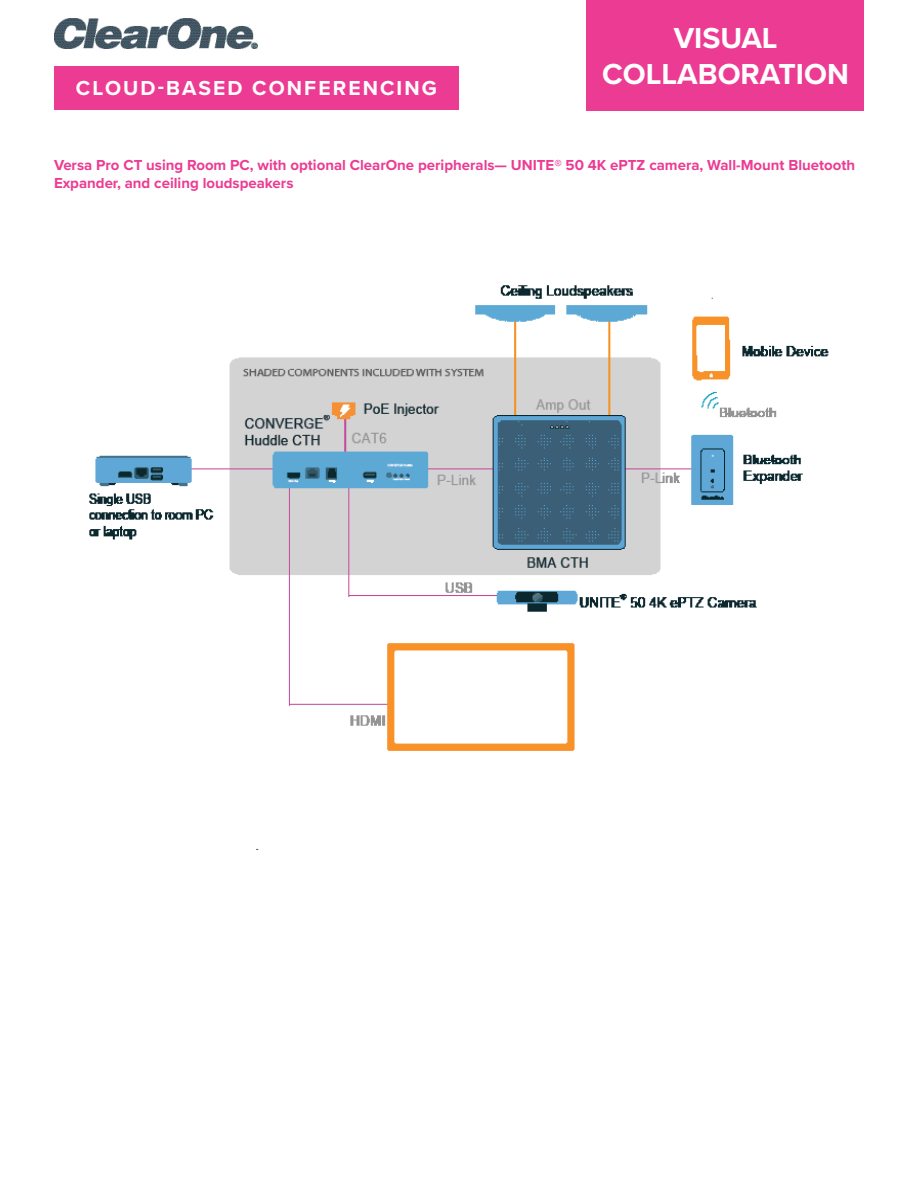
<style>
.page{position:relative;width:918px;height:1188px;background:#fff}
.page>*{position:absolute;margin:0;border:0;box-sizing:border-box;transform-origin:0 0}
.t1{font:700 30px/36px "Proxima Nova";color:#fff;text-align:center}
.t2{font:700 21px "Proxima Nova";letter-spacing:.1em;color:#fff}
.t3{font:700 15px/18px "Proxima Nova";color:#ec3b93}
</style>
<div class="page">
<div style="left:587px;top:0;width:277px;height:110px;background:#ec3b93"></div>
<div style="left:54px;top:66px;width:405px;height:44px;background:#ec3b93"></div>
<img style="left:55px;top:19px;width:203px;height:29px">
<img style="left:89px;top:285px;width:740px;height:565px">
<p class="t2" style="left:76px;top:73px;width:363px">CLOUD-BASED CONFERENCING</p>
<p class="t1" style="left:602px;top:19px;width:248px">VISUAL<br>COLLABORATION</p>
<p class="t3" style="left:54px;top:156px;width:803px">Versa Pro CT using Room PC, with optional ClearOne peripherals— UNITE® 50 4K ePTZ camera, Wall-Mount Bluetooth<br>Expander, and ceiling loudspeakers</p>
</div>
